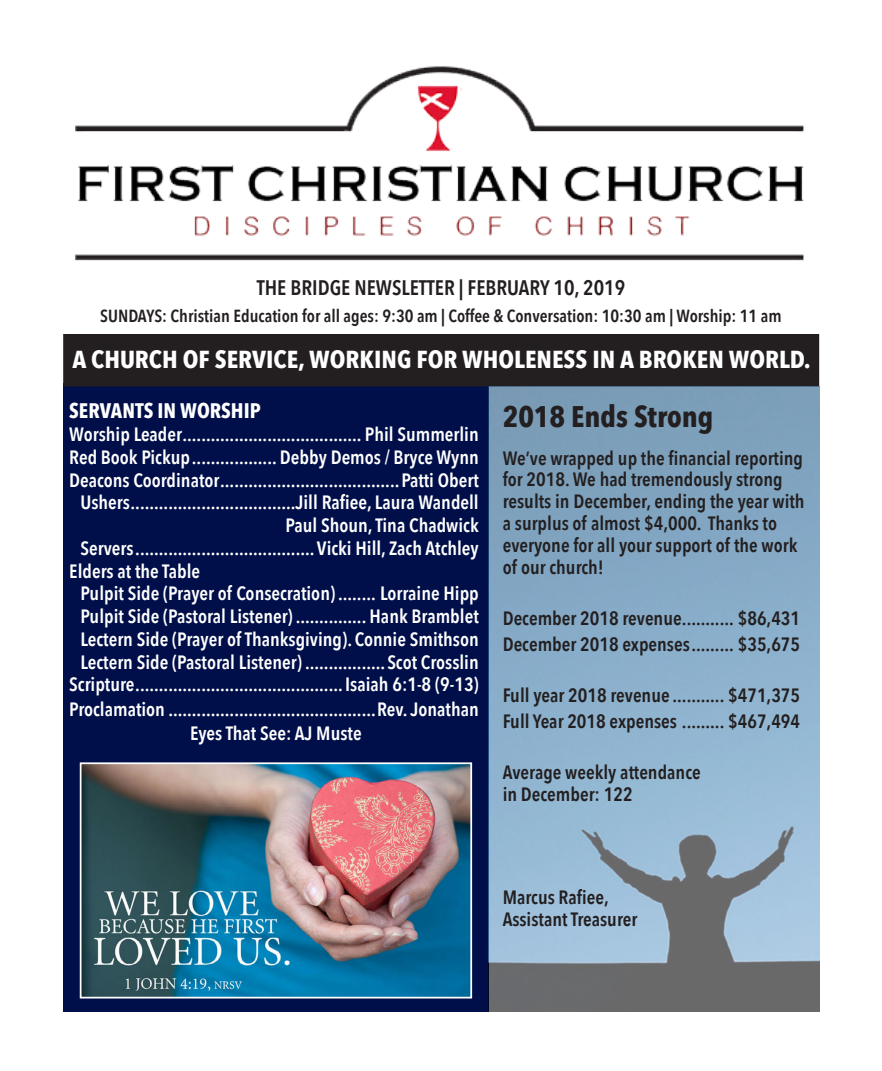
<style>
.page{position:relative;width:882px;height:1071px;background:#fff}
.page>*{position:absolute;margin:0;border:0;box-sizing:border-box;transform-origin:0 0}
.t1{font:700 29.75px "Avenir Next Condensed";color:#231f20}
.t2{font:700 24.5px "Avenir Next Condensed";color:#fff;scale:1.05 1}
.t3{font:600 21px "Avenir Next Condensed";color:#231f20}
.t4{font:700 21px "Avenir Next Condensed";color:#fff}
.t5{font:600 19.25px/24.5px "Avenir Next Condensed";color:#fff;text-align:center}
.t6{font:600 19.25px/21.9px "Avenir Next Condensed";color:#231f20}
.t7{font:600 17.5px "Avenir Next Condensed";color:#231f20}
</style>
<div class="page">
<div style="left:63px;top:383px;width:426px;height:629px;background:#000f49"></div>
<img style="left:75px;top:66px;width:729px;height:195px">
<div style="left:63px;top:334px;width:756px;height:52px;background:#231f20"></div>
<img style="left:489px;top:386px;width:330px;height:626px">
<img style="left:83px;top:765px;width:386px;height:231px">
<div style="left:80px;top:762px;width:392px;height:237px;border:2px solid #fff"></div>
<p class="t3" style="left:257px;top:270px;width:121px">The Bridge Newsletter</p>
<p class="t3" style="left:459px;top:270px;width:168px">| February 10, 2019</p>
<p class="t7" style="left:100px;top:300px;width:683px">Sundays: Christian Education for all ages: 9:30 am | Coffee &amp; Conversation: 10:30 am | Worship: 11 am</p>
<p class="t2" style="left:73px;top:345px;width:705px">A CHURCH OF SERVICE, WORKING FOR WHOLENESS IN A BROKEN WORLD.</p>
<p class="t4" style="left:69px;top:398px;width:193px">SERVANTS IN WORSHIP</p>
<p class="t5" style="left:69px;top:421px;width:411px">Worship Leader...................................... Phil Summerlin</p>
<p class="t5" style="left:69px;top:444px;width:411px">Red Book Pickup.................. Debby Demos / Bryce Wynn</p>
<p class="t5" style="left:69px;top:467px;width:411px">Deacons Coordinator......................................Patti Obert</p>
<p class="t5" style="left:81px;top:490px;width:400px">Ushers...................................Jill Rafiee, Laura Wandell</p>
<p class="t5" style="left:286px;top:512px;width:195px">Paul Shoun, Tina Chadwick</p>
<p class="t5" style="left:81px;top:535px;width:400px">Servers......................................Vicki Hill, Zach Atchley</p>
<p class="t5" style="left:69px;top:558px;width:132px">Elders at the Table</p>
<p class="t5" style="left:81px;top:581px;width:400px">Pulpit Side (Prayer of Consecration) ........ Lorraine Hipp</p>
<p class="t5" style="left:81px;top:604px;width:400px">Pulpit Side (Pastoral Listener) ............... Hank Bramblet</p>
<p class="t5" style="left:81px;top:626px;width:400px">Lectern Side (Prayer of Thanksgiving). Connie Smithson</p>
<p class="t5" style="left:81px;top:649px;width:400px">Lectern Side (Pastoral Listener) .................Scot Crosslin</p>
<p class="t5" style="left:69px;top:672px;width:411px">Scripture............................................Isaiah 6:1-8 (9-13)</p>
<p class="t5" style="left:69px;top:696px;width:411px">Proclamation ............................................Rev. Jonathan<br>Eyes That See: AJ Muste</p>
<h1 class="t1" style="left:503px;top:398px;width:212px">2018 ENDS STRONG</h1>
<p class="t6" style="left:503px;top:446px;width:303px">We’ve wrapped up the financial reporting for 2018. We had tremendously strong results in December, ending the year with a surplus of almost $4,000. Thanks to everyone for all your support of the work of our church!</p>
<p class="t6" style="left:503px;top:605px;width:299px;line-height:25.7px">December 2018 revenue........... $86,431<br>December 2018 expenses......... $35,675</p>
<p class="t6" style="left:503px;top:682px;width:299px;line-height:25.7px">Full year 2018 revenue ........... $471,375<br>Full Year 2018 expenses ......... $467,494</p>
<p class="t6" style="left:503px;top:761px;width:200px">Average weekly attendance in December: 122</p>
<p class="t6" style="left:503px;top:885px;width:136px">Marcus Rafiee,<br>Assistant Treasurer</p>
</div>
